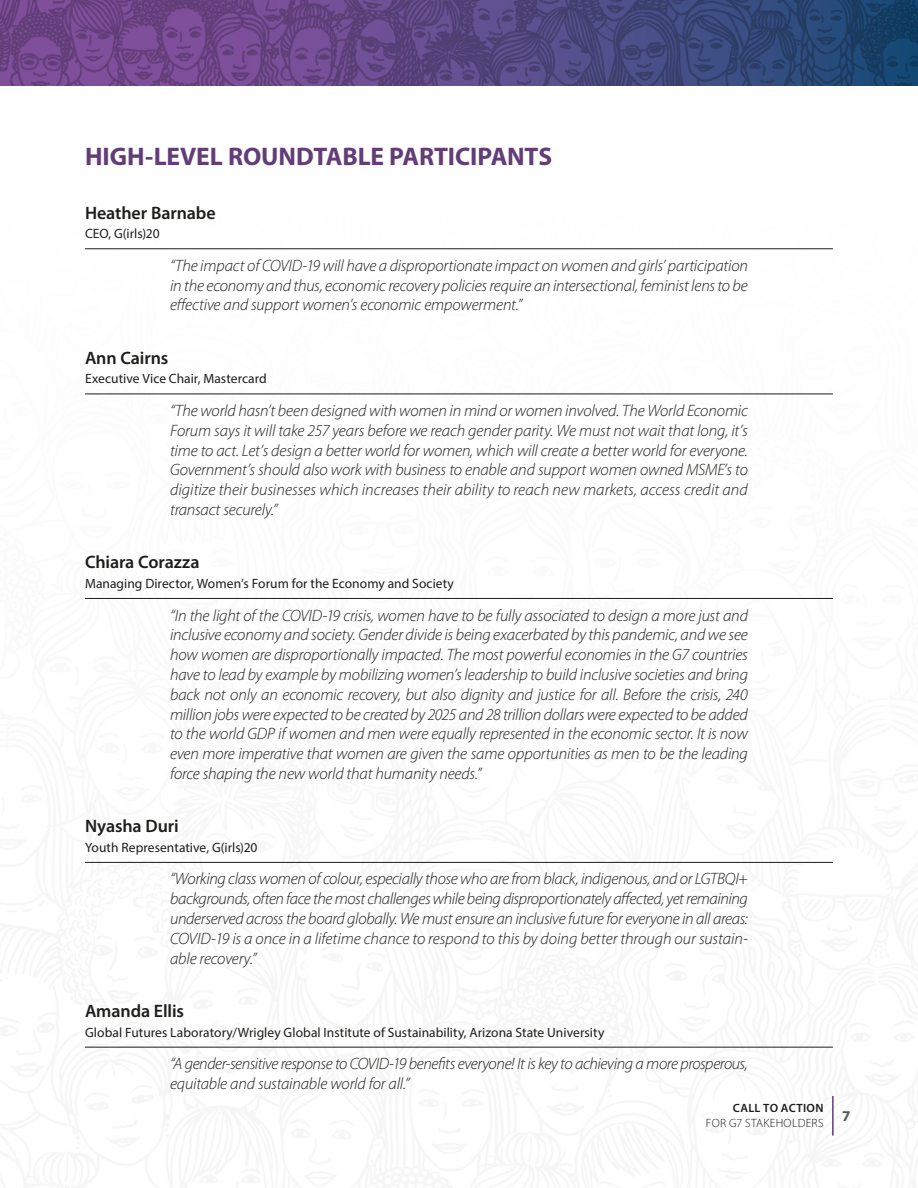
<style>
.page{position:relative;width:918px;height:1188px;background:#fff}
.page>*{position:absolute;margin:0;border:0;box-sizing:border-box;transform-origin:0 0}
.t1{font:700 25.5px "Myriad Pro";letter-spacing:-.005em;color:#623d78}
.t2{font:600 18px "Myriad Pro";letter-spacing:-.005em;color:#1d1d1b}
.t3{font:italic 300 16.5px/19.8px "Myriad Pro";letter-spacing:-.01em;color:#1d1d1b;text-align:justify}
.t4{font:13.5px "Myriad Pro";letter-spacing:.005em;color:#1d1d1b}
.t5{font:300 12px/14.4px "Myriad Pro";letter-spacing:.025em;color:#1d1d1b;text-align:center}
.s1{font-weight:600}
</style>
<div class="page">
<img style="left:0;top:0;width:918px;height:85px">
<hr style="left:832px;top:1096px;width:2px;height:40px;background:#623d78">
<hr style="left:85px;top:249px;width:748px;height:1px;background:#1d1d1b">
<hr style="left:85px;top:394px;width:748px;height:1px;background:#1d1d1b">
<hr style="left:85px;top:598px;width:748px;height:1px;background:#1d1d1b">
<hr style="left:85px;top:862px;width:748px;height:1px;background:#1d1d1b">
<hr style="left:85px;top:1047px;width:748px;height:1px;background:#1d1d1b">
<h1 class="t1" style="left:85px;top:140px;width:469px">HIGH-LEVEL ROUNDTABLE PARTICIPANTS</h1>
<p class="t2" style="left:85px;top:201px;width:132px">Heather Barnabe</p>
<p class="t4" style="left:85px;top:225px;width:76px">CEO, G(irls)20</p>
<p class="t3" style="left:170px;top:256px;width:579px">“The impact of COVID-19 will have a disproportionate impact on women and girls’ participation in the economy and thus, economic recovery policies require an intersectional, feminist lens to be effective and support women’s economic empowerment.”</p>
<p class="t2" style="left:85px;top:346px;width:85px">Ann Cairns</p>
<p class="t4" style="left:85px;top:371px;width:183px">Executive Vice Chair, Mastercard</p>
<p class="t3" style="left:170px;top:401px;width:579px">“The world hasn’t been designed with women in mind or women involved. The World Economic Forum says it will take 257 years before we reach gender parity. We must not wait that long, it’s time to act. Let’s design a better world for women, which will create a better world for everyone.<br>Government’s should also work with business to enable and support women owned MSME’s to digitize their businesses which increases their ability to reach new markets, access credit and transact securely.”</p>
<p class="t2" style="left:85px;top:551px;width:116px">Chiara Corazza</p>
<p class="t4" style="left:85px;top:575px;width:370px">Managing Director, Women’s Forum for the Economy and Society</p>
<p class="t3" style="left:170px;top:606px;width:579px">“In the light of the COVID-19 crisis, women have to be fully associated to design a more just and inclusive economy and society. Gender divide is being exacerbated by this pandemic, and we see how women are disproportionally impacted. The most powerful economies in the G7 countries have to lead by example by mobilizing women’s leadership to build inclusive societies and bring back not only an economic recovery, but also dignity and justice for all. Before the crisis, 240 million jobs were expected to be created by 2025 and 28 trillion dollars were expected to be added to the world GDP if women and men were equally represented in the economic sector. It is now even more imperative that women are given the same opportunities as men to be the leading force shaping the new world that humanity needs.”</p>
<p class="t2" style="left:85px;top:815px;width:95px">Nyasha Duri</p>
<p class="t4" style="left:85px;top:839px;width:174px">Youth Representative, G(irls)20</p>
<p class="t3" style="left:170px;top:870px;width:579px">“Working class women of colour, especially those who are from black, indigenous, and or LGTBQI+ backgrounds, often face the most challenges while being disproportionately affected, yet remaining underserved across the board globally. We must ensure an inclusive future for everyone in all areas:<br>COVID-19 is a once in a lifetime chance to respond to this by doing better through our sustain&shy;able recovery.”</p>
<p class="t2" style="left:85px;top:1000px;width:101px">Amanda Ellis</p>
<p class="t4" style="left:85px;top:1024px;width:521px">Global Futures Laboratory/Wrigley Global Institute of Sustainability, Arizona State University</p>
<p class="t3" style="left:170px;top:1054px;width:579px">“A gender-sensitive response to COVID-19 benefits everyone! It is key to achieving a more prosperous, equitable and sustainable world for all.”</p>
<p class="t5" style="left:706px;top:1101px;width:146px"><span class="s1">CALL TO ACTION<br></span>FOR G7 STAKEHOLDERS <sup>7</sup></p>
</div>
